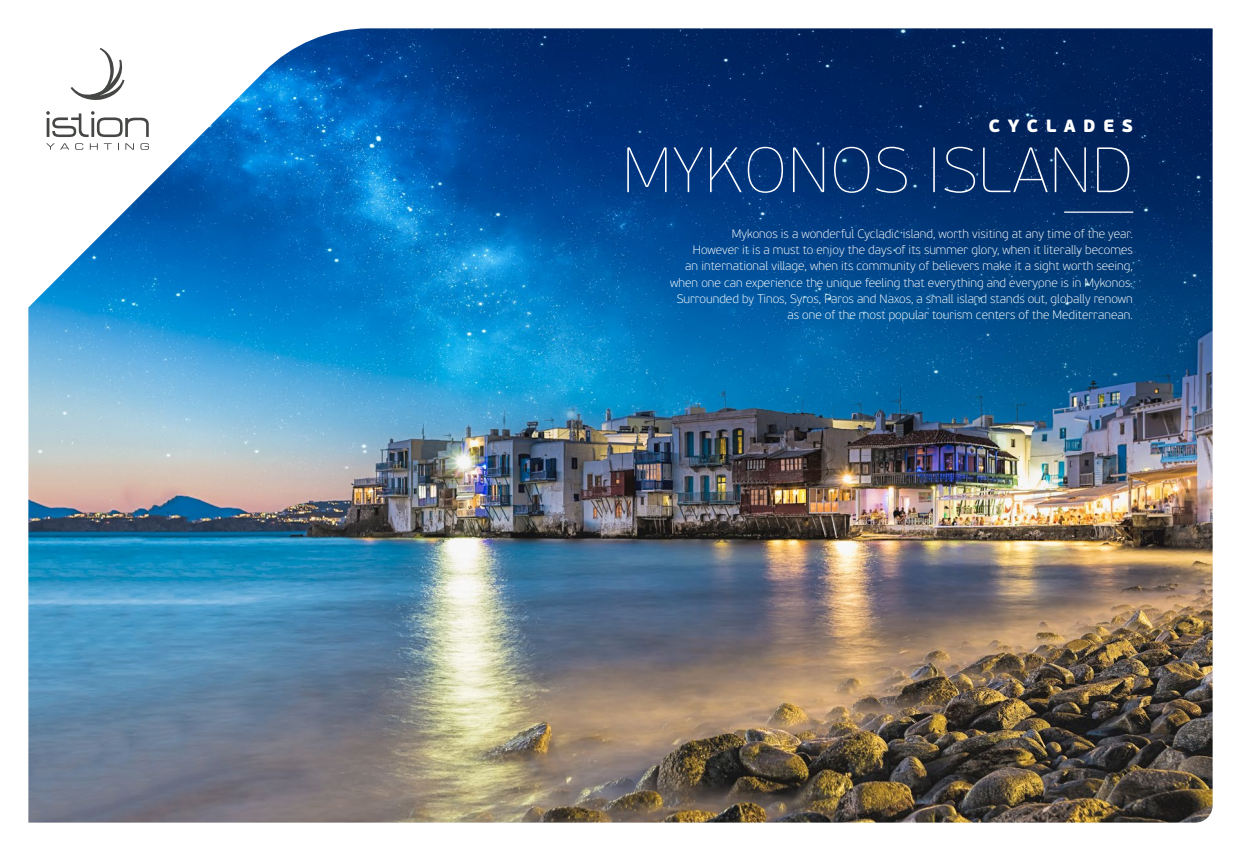
<style>
.page{position:relative;width:1241px;height:851px;background:#fff}
.page>*{position:absolute;margin:0;border:0;box-sizing:border-box;transform-origin:0 0}
.t1{font:63.75px "PF Beau Sans Pro X Thin";letter-spacing:.025em;color:#fff}
.t2{font:900 17.75px "PF Beau Sans Pro";letter-spacing:.42em;color:#fff}
.t3{font:100 12.25px/16.2px "PF Beau Sans Pro";color:#fff;text-align:right}
</style>
<div class="page">
<img style="left:28px;top:28px;width:1184px;height:794px">
<hr style="left:1064px;top:211px;width:68px;height:2px;background:#fff">
<svg style="left:70px;top:48px;width:56px;height:53px"></svg>
<svg style="left:46px;top:111px;width:103px;height:26px"></svg>
<svg style="left:46px;top:143px;width:23px;height:7px"></svg>
<svg style="left:75px;top:143px;width:8px;height:7px"></svg>
<svg style="left:90px;top:143px;width:8px;height:7px"></svg>
<svg style="left:104px;top:143px;width:8px;height:7px"></svg>
<svg style="left:125px;top:143px;width:9px;height:7px"></svg>
<svg style="left:140px;top:143px;width:9px;height:7px"></svg>
<h2 class="t2" style="left:988px;top:114px;width:146px">CYCLADES</h2>
<h1 class="t1" style="left:622px;top:134px;width:511px">MYKONOS ISLAND</h1>
<p class="t3" style="left:670px;top:225px;width:464px">Mykonos is a wonderful Cycladic island, worth visiting at any time of the year.<br>However it is a must to enjoy the days of its summer glory, when it literally becomes<br>an international village, when its community of believers make it a sight worth seeing, when one can experience the unique feeling that everything and everyone is in Mykonos.<br>Surrounded by Tinos, Syros, Paros and Naxos, a small island stands out, globally renown as one of the most popular tourism centers of the Mediterranean.</p>
</div>
